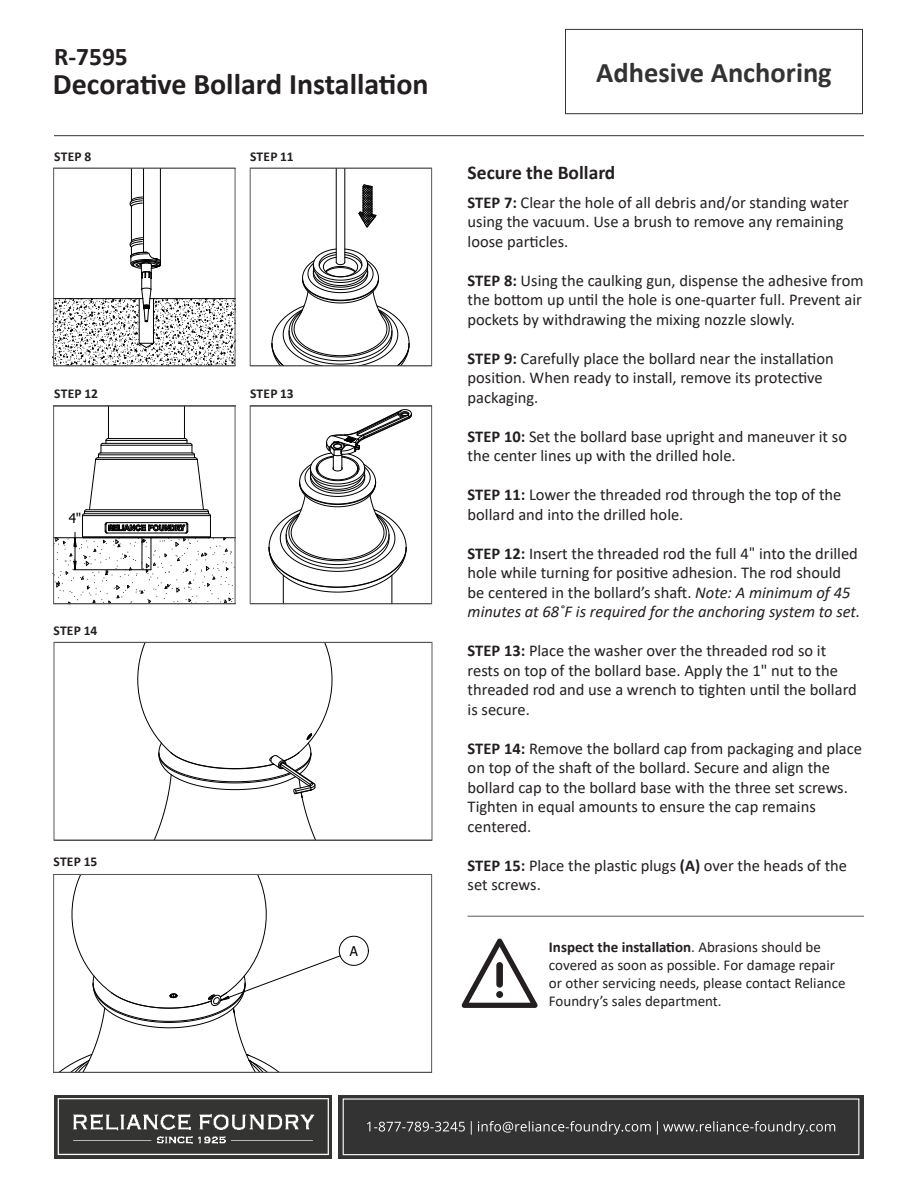
<style>
.page{position:relative;width:918px;height:1188px;background:#fff}
.page>*{position:absolute;margin:0;border:0;box-sizing:border-box;transform-origin:0 0}
.t1{font:700 30px "Calibri";color:#231f20}
.t2{font:700 28.5px "Calibri";color:#323332}
.t3{font:700 25.5px "Calibri";color:#231f20}
.t4{font:700 19.5px "Calibri";color:#231f20}
.Paragraph_Style_1{font:16.5px/19.5px "Calibri";color:#231f20}
.t5{font:15px/18px "Calibri";color:#231f20}
.t6{font:700 13.5px "Calibri";letter-spacing:.02em;color:#231f20}
.t7{font:13.5px "Tahoma";color:#000}
.s1{font-weight:700}
.s2{font-family:"Ebrima"}
.s3{font-style:italic}
</style>
<div class="page">
<hr style="left:54px;top:135px;width:810px;height:1px;background:#323332">
<div style="left:565px;top:29px;width:298px;height:85px;border:1px solid #323332"></div>
<div style="left:338px;top:1095px;width:526px;height:64px;background:#323332"></div>
<div style="left:343px;top:1098px;width:516px;height:57px;border:1px solid #fff"></div>
<svg style="left:367px;top:1121px;width:468px;height:14px"></svg>
<img style="left:55px;top:1095px;width:277px;height:64px">
<svg style="left:52px;top:168px;width:184px;height:199px"></svg>
<div style="left:53px;top:168px;width:182px;height:198px;border:1px solid #57585a"></div>
<svg style="left:53px;top:408px;width:182px;height:197px"></svg>
<div style="left:53px;top:406px;width:182px;height:198px;border:1px solid #57585a"></div>
<svg style="left:268px;top:409px;width:144px;height:193px"></svg>
<div style="left:250px;top:406px;width:182px;height:198px;border:1px solid #57585a"></div>
<svg style="left:271px;top:170px;width:139px;height:194px"></svg>
<div style="left:250px;top:168px;width:182px;height:198px;border:1px solid #57585a"></div>
<svg style="left:137px;top:644px;width:196px;height:195px"></svg>
<div style="left:54px;top:642px;width:378px;height:199px;border:1px solid #57585a"></div>
<svg style="left:60px;top:876px;width:281px;height:195px"></svg>
<div style="left:339px;top:936px;width:30px;height:30px;border:1px solid #000;border-radius:50%"></div>
<div style="left:53px;top:874px;width:379px;height:199px;border:1px solid #57585a"></div>
<svg style="left:462px;top:939px;width:75px;height:69px"></svg>
<div style="left:496px;top:962px;width:7px;height:26px;background:#231f20;border-radius:3px"></div>
<div style="left:496px;top:991px;width:7px;height:7px;background:#231f20;border-radius:50%"></div>
<hr style="left:468px;top:916px;width:396px;height:1px;background:#57585a">
<p class="t3" style="left:54px;top:38px;width:75px">R-7595</p>
<h1 class="t1" style="left:53px;top:63px;width:377px">Decorative Bollard Installation</h1>
<h2 class="t2" style="left:596px;top:53px;width:237px">Adhesive Anchoring</h2>
<p class="t6" style="left:54px;top:147px;width:39px">STEP 8</p>
<p class="t6" style="left:250px;top:147px;width:45px">STEP 11</p>
<p class="t6" style="left:54px;top:384px;width:45px">STEP 12</p>
<p class="t6" style="left:250px;top:384px;width:45px">STEP 13</p>
<p class="t7" style="left:69px;top:509px;width:14px">4"</p>
<p class="t6" style="left:54px;top:621px;width:45px">STEP 14</p>
<p class="t6" style="left:54px;top:852px;width:45px">STEP 15</p>
<p class="t7" style="left:350px;top:942px;width:10px">A</p>
<p class="t4" style="left:468px;top:159px;width:149px">Secure the Bollard</p>
<p class="Paragraph_Style_1" style="left:468px;top:192px;width:383px"><span class="s1">STEP 7:</span> Clear the hole of all debris and/or standing water using the vacuum. Use a brush to remove any remaining loose particles.</p>
<p class="Paragraph_Style_1" style="left:468px;top:270px;width:398px;text-align:justify"><span class="s1">STEP 8:</span> Using the caulking gun, dispense the adhesive from the bottom up until the hole is one-quarter full. Prevent air pockets by withdrawing the mixing nozzle slowly.</p>
<p class="Paragraph_Style_1" style="left:468px;top:348px;width:368px"><span class="s1">STEP 9:</span> Carefully place the bollard near the installation position. When ready to install, remove its protective packaging.</p>
<p class="Paragraph_Style_1" style="left:468px;top:426px;width:381px"><span class="s1">STEP 10:</span> Set the bollard base upright and maneuver it so the center lines up with the drilled hole.</p>
<p class="Paragraph_Style_1" style="left:468px;top:485px;width:375px"><span class="s1">STEP 11:</span> Lower the threaded rod through the top of the bollard and into the drilled hole.</p>
<p class="Paragraph_Style_1" style="left:468px;top:543px;width:394px"><span class="s1">STEP 12:</span> Insert the threaded rod the full 4<span class="s2">"</span> into the drilled hole while turning for positive adhesion. The rod should be centered in the bollard’s shaft. <span class="s3">Note: A minimum of 45 minutes at 68˚F is required for the anchoring system to set.</span></p>
<p class="Paragraph_Style_1" style="left:468px;top:641px;width:391px"><span class="s1">STEP 13:</span> Place the washer over the threaded rod so it rests on top of the bollard base. Apply the 1" nut to the threaded rod and use a wrench to tighten until the bollard is secure.</p>
<p class="Paragraph_Style_1" style="left:468px;top:738px;width:396px"><span class="s1">STEP 14:</span> Remove the bollard cap from packaging and place on top of the shaft of the bollard. Secure and align the bollard cap to the bollard base with the three set screws.<br>Tighten in equal amounts to ensure the cap remains centered.</p>
<p class="Paragraph_Style_1" style="left:468px;top:855px;width:381px"><span class="s1">STEP 15:</span> Place the plastic plugs <span class="s1">(A)</span> over the heads of the set screws.</p>
<p class="t5" style="left:549px;top:938px;width:298px"><span class="s1">Inspect the installation</span>. Abrasions should be covered as soon as possible. For damage repair or other servicing needs, please contact Reliance Foundry’s sales department.</p>
</div>
